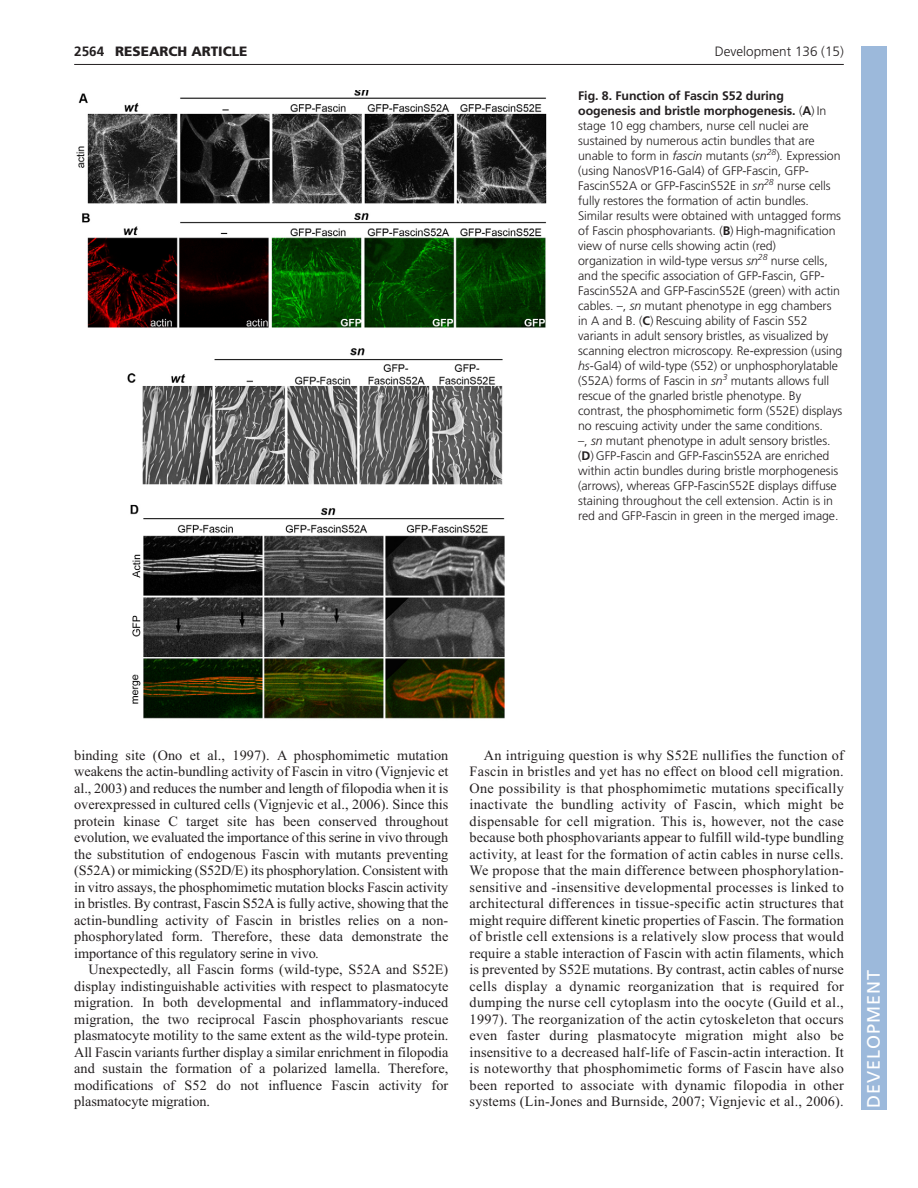
<style>
.page{position:relative;width:918px;height:1188px;background:#fff}
.page>*{position:absolute;margin:0;border:0;box-sizing:border-box;transform-origin:0 0}
.t1{font:18px "Frutiger LT Std";letter-spacing:.055em;color:#fff}
.t2{font:14.25px/16.5px "Times New Roman";letter-spacing:.005em;color:#231f20;text-align:justify}
.t3{font:300 13.5px "Frutiger LT Std";color:#231f20}
.t4{font:900 13.5px "Frutiger LT Std";color:#231f20}
.t5{font:700 13.5px "Frutiger LT Std";color:#231f20}
.t6{font:300 12.3px/15px "Frutiger LT Std";letter-spacing:-.005em;color:#231f20}
.s1{font-weight:700}
.s2{font-style:italic}
</style>
<div class="page">
<hr style="left:74px;top:64px;width:770px;height:1px;background:#231f20">
<img style="left:76px;top:90px;width:471px;height:629px">
<div style="left:861px;top:46px;width:25px;height:1064px;background:#9cb9db"></div>
<p class="t5" style="left:74px;top:46px;width:32px">2564</p>
<p class="t4" style="left:115px;top:46px;width:134px">RESEARCH ARTICLE</p>
<p class="t3" style="left:715px;top:46px;width:131px">Development 136 (15)</p>
<p class="t6" style="left:578px;top:89px;width:266px"><span class="s1">Fig. 8. Function of Fascin S52 during oogenesis and bristle morphogenesis.</span> (<span class="s1">A</span>) In stage 10 egg chambers, nurse cell nuclei are sustained by numerous actin bundles that are unable to form in <span class="s2">fascin</span> mutants (<span class="s2">sn</span><sup>28</sup>)<span class="s2">.</span> Expression (using NanosVP16-Gal4) of GFP-Fascin, GFP-FascinS52A or GFP-FascinS52E in <span class="s2">sn</span><sup>28</sup> nurse cells fully restores the formation of actin bundles.<br>Similar results were obtained with untagged forms of Fascin phosphovariants. (<span class="s1">B</span>) High-magnification view of nurse cells showing actin (red) organization in wild-type versus <span class="s2">sn</span><sup>28</sup> nurse cells, and the specific association of GFP-Fascin, GFP-FascinS52A and GFP-FascinS52E (green) with actin cables. –, <span class="s2">sn</span> mutant phenotype in egg chambers in A and B. (<span class="s1">C</span>) Rescuing ability of Fascin S52 variants in adult sensory bristles, as visualized by scanning electron microscopy. Re-expression (using <span class="s2">hs</span>-Gal4) of wild-type (S52) or unphosphorylatable (S52A) forms of Fascin in <span class="s2">sn</span><sup>3</sup> mutants allows full rescue of the gnarled bristle phenotype. By contrast, the phosphomimetic form (S52E) displays no rescuing activity under the same conditions.<br>–, <span class="s2">sn</span> mutant phenotype in adult sensory bristles. (<span class="s1">D</span>) GFP-Fascin and GFP-FascinS52A are enriched within actin bundles during bristle morphogenesis (arrows), whereas GFP-FascinS52E displays diffuse staining throughout the cell extension. Actin is in red and GFP-Fascin in green in the merged image.</p>
<p class="t2" style="left:74px;top:748px;width:376px">binding site (Ono et al., 1997). A phosphomimetic mutation weakens the actin-bundling activity of Fascin in vitro (Vignjevic et al., 2003) and reduces the number and length of filopodia when it is overexpressed in cultured cells (Vignjevic et al., 2006). Since this protein kinase C target site has been conserved throughout evolution, we evaluated the importance of this serine in vivo through the substitution of endogenous Fascin with mutants preventing (S52A) or mimicking (S52D/E) its phosphorylation. Consistent with in vitro assays, the phosphomimetic mutation blocks Fascin activity in bristles. By contrast, Fascin S52A is fully active, showing that the actin-bundling activity of Fascin in bristles relies on a non&shy;phosphorylated form. Therefore, these data demonstrate the importance of this regulatory serine in vivo<span class="s2">.</span></p>
<p class="t2" style="left:74px;top:963px;width:376px;text-indent:14px">Unexpectedly, all Fascin forms (wild-type, S52A and S52E) display indistinguishable activities with respect to plasmatocyte migration. In both developmental and inflammatory-induced migration, the two reciprocal Fascin phosphovariants rescue plasmatocyte motility to the same extent as the wild-type protein.<br>All Fascin variants further display a similar enrichment in filopodia and sustain the formation of a polarized lamella. Therefore, modifications of S52 do not influence Fascin activity for plasmatocyte migration.</p>
<p class="t2" style="left:470px;top:748px;width:376px;text-indent:14px">An intriguing question is why S52E nullifies the function of Fascin in bristles and yet has no effect on blood cell migration.<br>One possibility is that phosphomimetic mutations specifically inactivate the bundling activity of Fascin, which might be dispensable for cell migration. This is, however, not the case because both phosphovariants appear to fulfill wild-type bundling activity, at least for the formation of actin cables in nurse cells.<br>We propose that the main difference between phosphorylation&shy;sensitive and -insensitive developmental processes is linked to architectural differences in tissue-specific actin structures that might require different kinetic properties of Fascin. The formation of bristle cell extensions is a relatively slow process that would require a stable interaction of Fascin with actin filaments, which is prevented by S52E mutations. By contrast, actin cables of nurse cells display a dynamic reorganization that is required for dumping the nurse cell cytoplasm into the oocyte (Guild et al., 1997). The reorganization of the actin cytoskeleton that occurs even faster during plasmatocyte migration might also be insensitive to a decreased half-life of Fascin-actin interaction. It is noteworthy that phosphomimetic forms of Fascin have also been reported to associate with dynamic filopodia in other systems (Lin-Jones and Burnside, 2007; Vignjevic et al., 2006).</p>
<p class="t1" style="left:863px;top:1108px;width:140px;rotate:-90deg">DEVELOPMENT</p>
</div>
